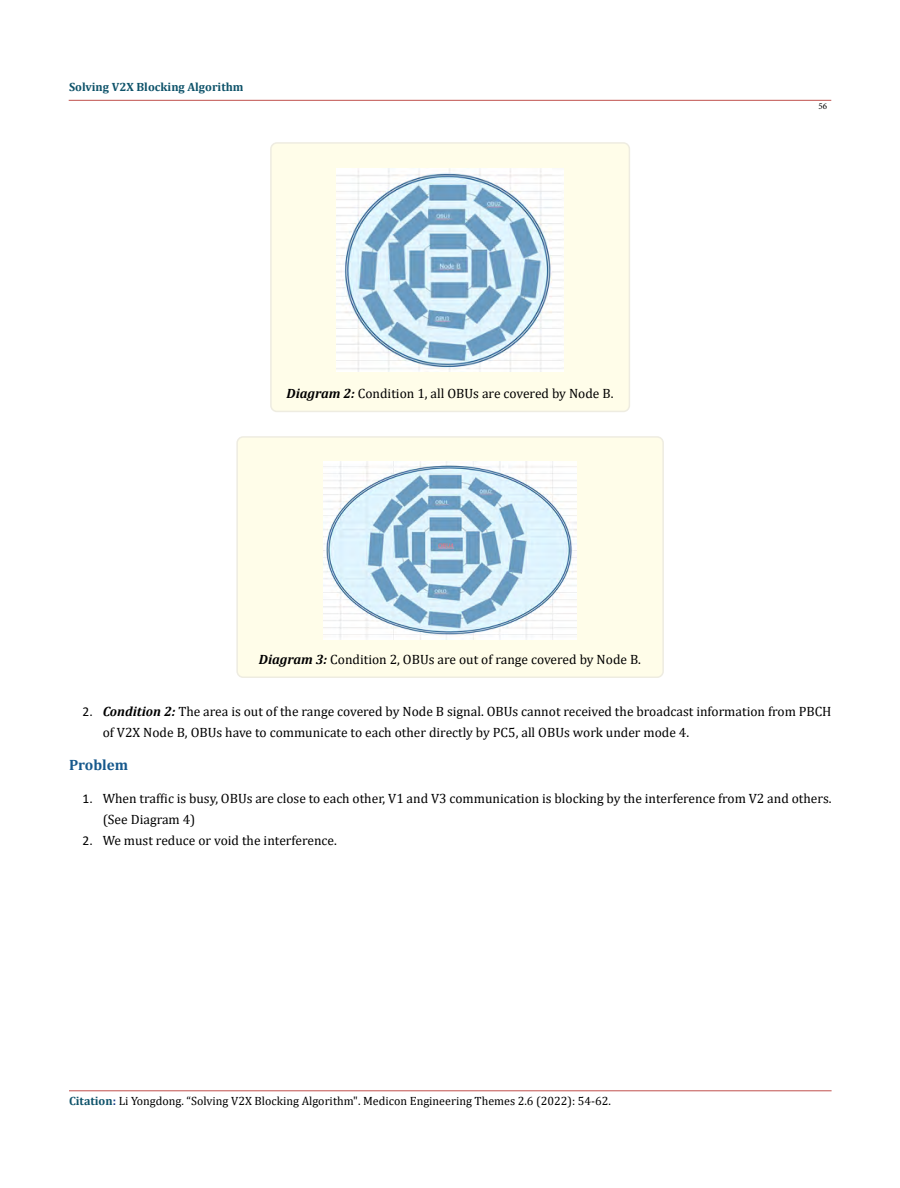
<style>
.page{position:relative;width:900px;height:1188px;background:#fff}
.page>*{position:absolute;margin:0;border:0;box-sizing:border-box;transform-origin:0 0}
.t1{font:700 15px "Cambria";color:#15588c}
.t2{font:13.5px/21px "Cambria";color:#000}
.t3{font:12px "Cambria";color:#000}
.t4{font:700 12px "Cambria";color:#0e536a}
.t5{font:9px "Minion Pro";color:#000}
.s1{font-weight:700;font-style:italic}
.s2{font-family:"Calibri"}
.s3{font-weight:700;color:#0e536a}
.s4{font-weight:700;color:#173e88}
</style>
<div class="page">
<hr style="left:69px;top:1091px;width:763px;height:1px;background:#c0504d">
<hr style="left:69px;top:100px;width:762px;height:1px;background:#c0504d">
<div style="left:271px;top:143px;width:358px;height:268px;background:#fffde9;border-radius:6px"></div>
<div style="left:270px;top:142px;width:360px;height:270px;border:2px solid #eeece1;border-radius:6px"></div>
<img style="left:336px;top:168px;width:228px;height:203px">
<div style="left:237px;top:437px;width:426px;height:240px;background:#fffde9;border-radius:6px"></div>
<div style="left:236px;top:436px;width:428px;height:242px;border:2px solid #eeece1;border-radius:6px"></div>
<img style="left:324px;top:462px;width:252px;height:177px">
<p class="t4" style="left:69px;top:79px;width:176px">Solving V2X Blocking Algorithm</p>
<p class="t2" style="left:287px;top:383px;width:328px"><span class="s1">Diagram 2:</span> Condition 1, all OBUs are covered by Node B.</p>
<p class="t5" style="left:818px;top:100px;width:10px">56</p>
<p class="t2" style="left:259px;top:649px;width:384px"><span class="s1">Diagram 3:</span> Condition 2, OBUs are out of range covered by Node B.</p>
<p class="t2" style="left:103px;top:701px;width:730px;text-indent:-20px"><span class="s2">2.</span> <span class="s1">Condition 2:</span> The area is out of the range covered by Node B signal. OBUs cannot received the broadcast information from PBCH of V2X Node B, OBUs have to communicate to each other directly by PC5, all OBUs work under mode 4.</p>
<p class="t1" style="left:69px;top:754px;width:61px">Problem</p>
<p class="t2" style="left:103px;top:788px;width:730px;text-indent:-20px"><span class="s2">1.</span> When traffic is busy, OBUs are close to each other, V1 and V3 communication is blocking by the interference from V2 and others. (See Diagram 4)</p>
<p class="t2" style="left:82px;top:830px;width:256px"><span class="s2">2.</span> We must reduce or void the interference.</p>
<p class="t3" style="left:69px;top:1094px;width:543px"><span class="s3">Citation</span><span class="s4">:</span> Li Yongdong. “Solving V2X Blocking Algorithm". Medicon Engineering Themes 2.6 (2022): 54-62.</p>
</div>
